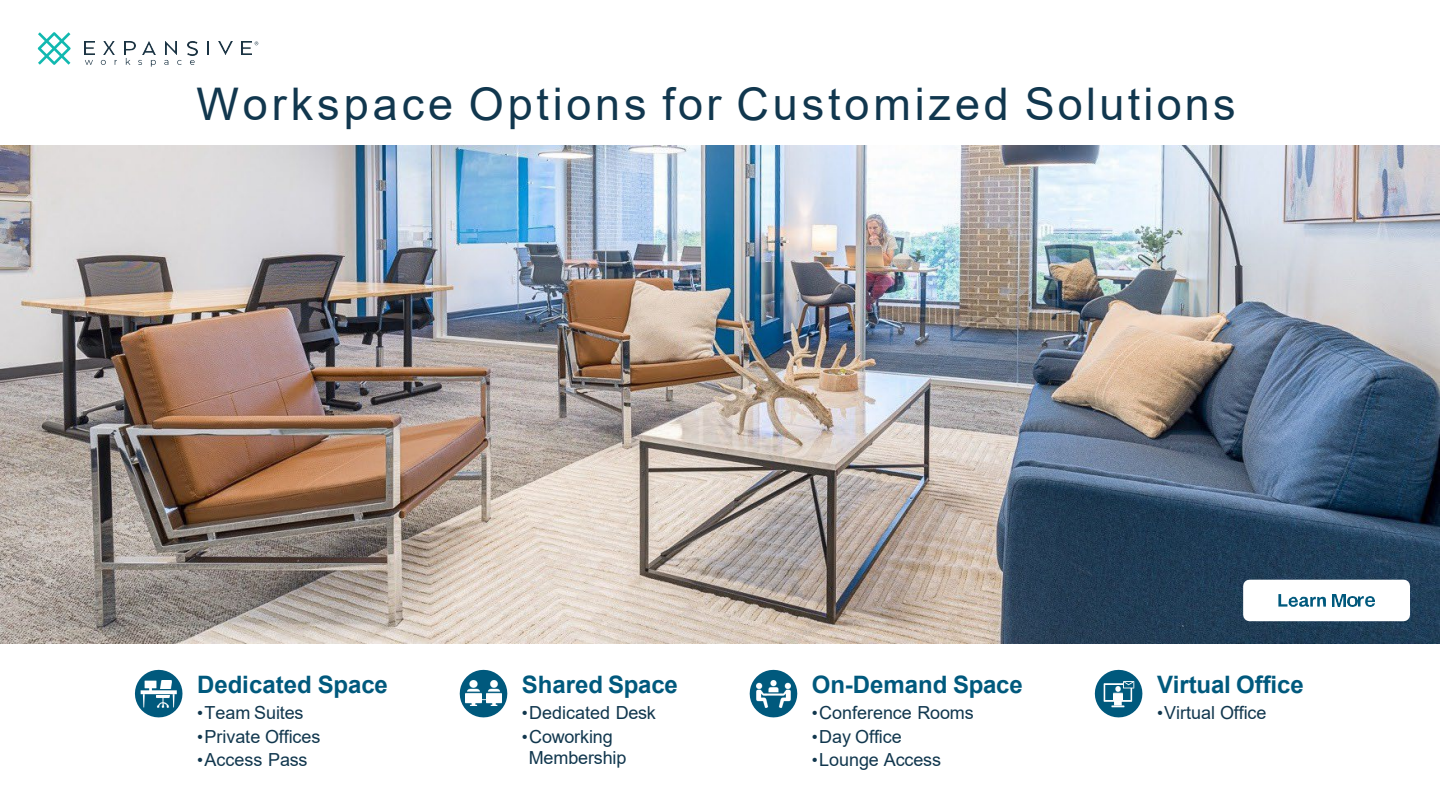
<style>
.page{position:relative;width:1440px;height:810px;background:#fff}
.page>*{position:absolute;margin:0;border:0;box-sizing:border-box;transform-origin:0 0}
.t1{font:45px "Arial";letter-spacing:.085em;color:#11374e}
.t2{font:700 24px "Arial";letter-spacing:-.005em;color:#00597d}
.t3{font:18px/21.6px "Arial";letter-spacing:-.005em;color:#11374e}
.s1{font-size:17px}
</style>
<div class="page">
<img style="left:0;top:146px;width:1440px;height:498px">
<svg style="left:135px;top:670px;width:48px;height:47px"></svg>
<svg style="left:460px;top:670px;width:47px;height:47px"></svg>
<img style="left:486px;top:681px;width:15px;height:24px">
<img style="left:466px;top:681px;width:15px;height:24px">
<svg style="left:750px;top:670px;width:47px;height:47px"></svg>
<img style="left:756px;top:680px;width:35px;height:28px">
<svg style="left:1095px;top:670px;width:47px;height:47px"></svg>
<svg style="left:1243px;top:580px;width:167px;height:41px"></svg>
<img style="left:1359px;top:597px;width:16px;height:10px">
<svg style="left:242px;top:42px;width:16px;height:13px"></svg>
<svg style="left:38px;top:32px;width:33px;height:33px"></svg>
<svg style="left:208px;top:42px;width:1px;height:13px"></svg>
<svg style="left:219px;top:42px;width:13px;height:13px"></svg>
<svg style="left:85px;top:42px;width:9px;height:23px"></svg>
<svg style="left:101px;top:42px;width:16px;height:23px"></svg>
<svg style="left:125px;top:42px;width:31px;height:25px"></svg>
<svg style="left:164px;top:42px;width:33px;height:23px"></svg>
<h2 class="t1" style="left:196px;top:73px;width:1041px">Workspace Options for Customized Solutions</h2>
<p class="t2" style="left:197px;top:668px;width:192px">Dedicated Space</p>
<p class="t3" style="left:197px;top:702px;width:108px"><span class="s1">•</span>Team Suites</p>
<p class="t3" style="left:197px;top:726px;width:125px"><span class="s1">•</span>Private Offices</p>
<p class="t3" style="left:197px;top:749px;width:112px"><span class="s1">•</span>Access Pass</p>
<p class="t2" style="left:522px;top:668px;width:157px">Shared Space</p>
<p class="t3" style="left:522px;top:702px;width:136px"><span class="s1">•</span>Dedicated Desk</p>
<p class="t3" style="left:529px;top:726px;width:99px;text-indent:-7px"><span class="s1">•</span>Coworking<br>Membership</p>
<p class="t2" style="left:812px;top:668px;width:212px">On-Demand Space</p>
<p class="t3" style="left:812px;top:702px;width:164px"><span class="s1">•</span>Conference Rooms</p>
<p class="t3" style="left:812px;top:726px;width:91px"><span class="s1">•</span>Day Office</p>
<p class="t3" style="left:812px;top:749px;width:131px"><span class="s1">•</span>Lounge Access</p>
<p class="t2" style="left:1157px;top:668px;width:148px">Virtual Office</p>
<p class="t3" style="left:1157px;top:702px;width:111px"><span class="s1">•</span>Virtual Office</p>
</div>
